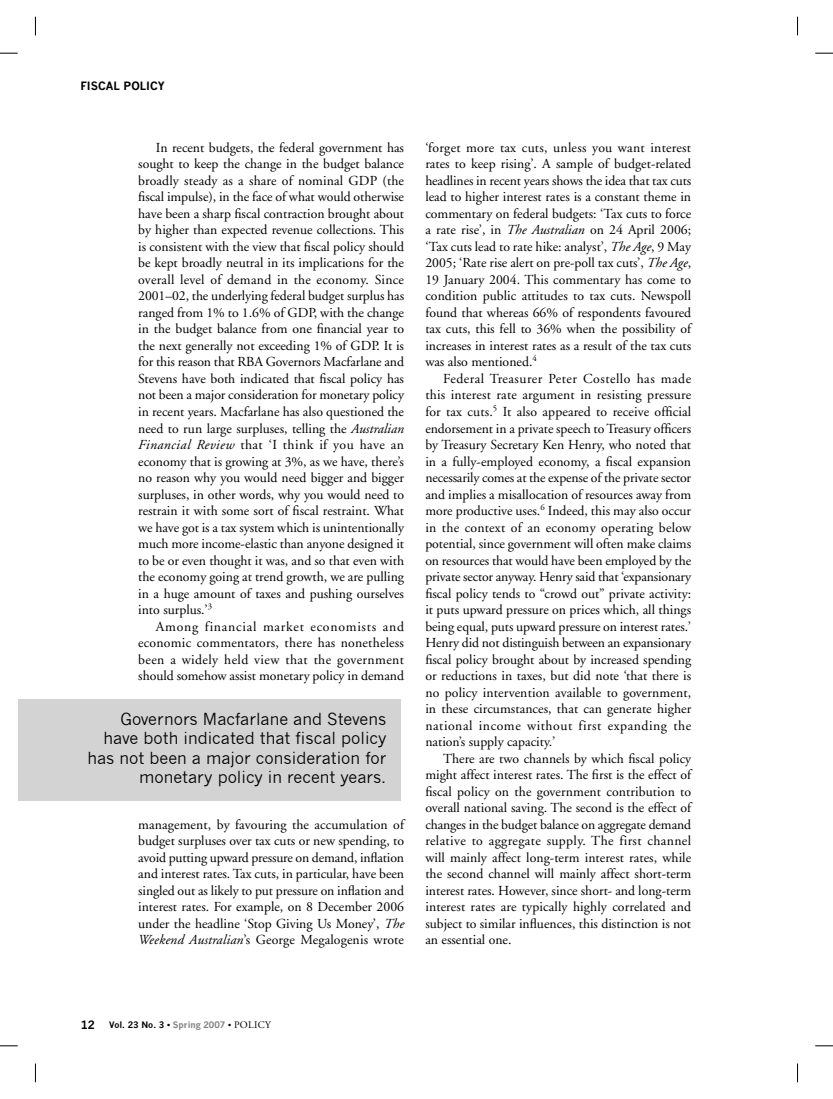
<style>
.page{position:relative;width:833px;height:1099px;background:#fff}
.page>*{position:absolute;margin:0;border:0;box-sizing:border-box;transform-origin:0 0}
.t1{font:16.25px/19.5px "News Gothic";color:#000;text-align:right}
.t2{font:13.75px/16.5px "Adobe Garamond";color:#000;text-align:justify}
.t3{font:700 11.25px "News Gothic";color:#000}
.t4{font:700 8.75px "News Gothic";color:#000}
.s1{font-style:italic}
.s2{color:#7f7f7f}
.s3{font-family:"Adobe Garamond Pro";font-weight:400;font-size:10px}
</style>
<div class="page">
<div style="left:18px;top:698px;width:382px;height:102px;background:#d3d3d3"></div>
<svg style="left:0;top:53px;width:18px;height:1px"></svg>
<svg style="left:815px;top:53px;width:18px;height:1px"></svg>
<svg style="left:0;top:1045px;width:18px;height:1px"></svg>
<svg style="left:815px;top:1045px;width:18px;height:1px"></svg>
<svg style="left:35px;top:17px;width:1px;height:18px"></svg>
<svg style="left:35px;top:1063px;width:1px;height:19px"></svg>
<svg style="left:797px;top:17px;width:1px;height:18px"></svg>
<svg style="left:797px;top:1063px;width:1px;height:19px"></svg>
<p class="t3" style="left:80px;top:79px;width:86px">FISCAL POLICY</p>
<p class="t2" style="left:138px;top:140px;width:267px;text-indent:18px">In recent budgets, the federal government has sought to keep the change in the budget balance broadly steady as a share of nominal GDP (the fiscal impulse), in the face of what would otherwise have been a sharp fiscal contraction brought about by higher than expected revenue collections. This is consistent with the view that fiscal policy should be kept broadly neutral in its implications for the overall level of demand in the economy. Since 2001–02, the underlying federal budget surplus has ranged from 1% to 1.6% of GDP, with the change in the budget balance from one financial year to the next generally not exceeding 1% of GDP. It is for this reason that RBA Governors Macfarlane and Stevens have both indicated that fiscal policy has not been a major consideration for monetary policy in recent years. Macfarlane has also questioned the need to run large surpluses, telling the <span class="s1">Australian Financial Review</span> that ‘I think if you have an economy that is growing at 3%, as we have, there’s no reason why you would need bigger and bigger surpluses, in other words, why you would need to restrain it with some sort of fiscal restraint. What we have got is a tax system which is unintentionally much more income-elastic than anyone designed it to be or even thought it was, and so that even with the economy going at trend growth, we are pulling in a huge amount of taxes and pushing ourselves into surplus.’<sup>3</sup></p>
<p class="t2" style="left:138px;top:619px;width:267px;text-indent:18px">Among financial market economists and economic commentators, there has nonetheless been a widely held view that the government should somehow assist monetary policy in demand</p>
<p class="t1" style="left:87px;top:709px;width:300px">Governors Macfarlane and Stevens have both indicated that fiscal policy has not been a major consideration for monetary policy in recent years.</p>
<p class="t2" style="left:138px;top:817px;width:267px">management, by favouring the accumulation of budget surpluses over tax cuts or new spending, to avoid putting upward pressure on demand, inflation and interest rates. Tax cuts, in particular, have been singled out as likely to put pressure on inflation and interest rates. For example, on 8 December 2006 under the headline ‘Stop Giving Us Money’, <span class="s1">The Weekend Australian</span>’s George Megalogenis wrote</p>
<p class="t2" style="left:425px;top:140px;width:267px">‘forget more tax cuts, unless you want interest rates to keep rising’. A sample of budget-related headlines in recent years shows the idea that tax cuts lead to higher interest rates is a constant theme in commentary on federal budgets: ‘Tax cuts to force a rate rise’, in <span class="s1">The Australian</span> on 24 April 2006; ‘Tax cuts lead to rate hike: analyst’, <span class="s1">The Age</span>, 9 May 2005; ‘Rate rise alert on pre-poll tax cuts’, <span class="s1">The Age</span>, 19 January 2004. This commentary has come to condition public attitudes to tax cuts. Newspoll found that whereas 66% of respondents favoured tax cuts, this fell to 36% when the possibility of increases in interest rates as a result of the tax cuts was also mentioned.<sup>4</sup></p>
<p class="t2" style="left:425px;top:371px;width:267px;text-indent:18px">Federal Treasurer Peter Costello has made this interest rate argument in resisting pressure for tax cuts.<sup>5</sup> It also appeared to receive official endorsement in a private speech to Treasury officers by Treasury Secretary Ken Henry, who noted that in a fully-employed economy, a fiscal expansion necessarily comes at the expense of the private sector and implies a misallocation of resources away from more productive uses.<sup>6</sup> Indeed, this may also occur in the context of an economy operating below potential, since government will often make claims on resources that would have been employed by the private sector anyway. Henry said that ‘expansionary fiscal policy tends to “crowd out” private activity: it puts upward pressure on prices which, all things being equal, puts upward pressure on interest rates.’ Henry did not distinguish between an expansionary fiscal policy brought about by increased spending or reductions in taxes, but did note ‘that there is no policy intervention available to government, in these circumstances, that can generate higher national income without first expanding the nation’s supply capacity.’</p>
<p class="t2" style="left:425px;top:751px;width:267px;text-indent:18px">There are two channels by which fiscal policy might affect interest rates. The first is the effect of fiscal policy on the government contribution to overall national saving. The second is the effect of changes in the budget balance on aggregate demand relative to aggregate supply. The first channel will mainly affect long-term interest rates, while the second channel will mainly affect short-term interest rates. However, since short- and long-term interest rates are typically highly correlated and subject to similar influences, this distinction is not an essential one.</p>
<p class="t3" style="left:81px;top:1017px;width:16px">12</p>
<p class="t4" style="left:109px;top:1019px;width:163px">Vol. 23 No. 3 • <span class="s2">Spring 2007</span> • <span class="s3">POLICY</span></p>
</div>
